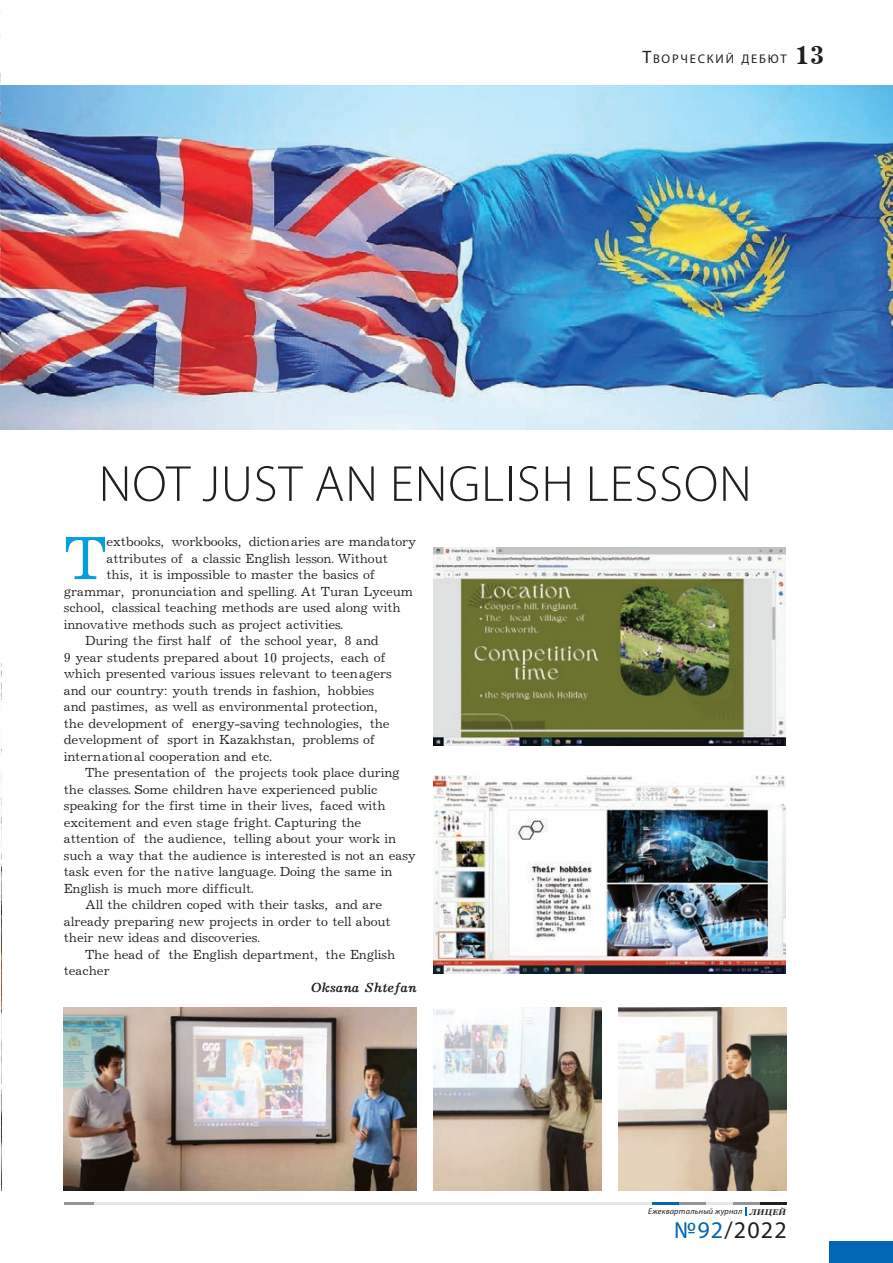
<style>
.page{position:relative;width:893px;height:1263px;background:#fff}
.page>*{position:absolute;margin:0;border:0;box-sizing:border-box;transform-origin:0 0}
.t1{font:63px "Journal";color:#069edb}
.t2{font:300 51px "Myriad Pro";letter-spacing:.02em;color:#231f20}
.t3{font:700 27px "Journal";color:#231f20}
.t4{font:24px "Myriad Pro";letter-spacing:.05em;color:#231f20}
.t5{font:13.5px "Journal";letter-spacing:-.01em;color:#231f20}
.t6{font:italic 700 13.5px "Journal";letter-spacing:-.01em;color:#231f20}
.t7{font:12.6px "Myriad Pro";letter-spacing:.145em;color:#231f20}
.t8{font:italic 8.25px "Myriad Pro";letter-spacing:.025em;color:#231f20}
.s1{font-size:18px}
.s2{font-family:"Georgia";font-weight:700}
.s3{color:#0166b3}
</style>
<div class="page">
<svg style="left:745px;top:1208px;width:2px;height:8px"></svg>
<hr style="left:94px;top:1202px;width:558px;height:3px;background:#e6e7e9">
<hr style="left:760px;top:1202px;width:27px;height:3px;background:#231f20">
<hr style="left:652px;top:1202px;width:27px;height:3px;background:#0166b3">
<hr style="left:733px;top:1202px;width:27px;height:3px;background:#939598">
<hr style="left:706px;top:1202px;width:27px;height:3px;background:#e6e7e9">
<hr style="left:679px;top:1202px;width:27px;height:3px;background:#939598">
<hr style="left:64px;top:1202px;width:30px;height:3px;background:#939598">
<div style="left:829px;top:1242px;width:64px;height:21px;background:#0166b3"></div>
<img style="left:0;top:668px;width:1px;height:523px">
<img style="left:1px;top:85px;width:892px;height:344px">
<img style="left:434px;top:547px;width:352px;height:198px">
<img style="left:434px;top:775px;width:352px;height:198px">
<img style="left:434px;top:1008px;width:168px;height:183px">
<img style="left:64px;top:1008px;width:353px;height:183px">
<img style="left:619px;top:1008px;width:168px;height:183px">
<img style="left:0;top:10px;width:1px;height:420px">
<p class="t7" style="left:642px;top:51px;width:146px"><span class="s1">Т</span>ВОРЧЕСКИЙ ДЕБЮТ</p>
<h3 class="t3" style="left:795px;top:40px;width:31px">13</h3>
<h2 class="t2" style="left:99px;top:456px;width:654px">NOT JUST AN ENGLISH LESSON</h2>
<h1 class="t1" style="left:64px;top:525px;width:45px">T</h1>
<p class="t5" style="left:107px;top:535px;width:311px">extbooks, workbooks, dictionaries are mandatory</p>
<p class="t5" style="left:107px;top:551px;width:283px">attributes of a classic English lesson. Without</p>
<p class="t5" style="left:107px;top:568px;width:270px">this, it is impossible to master the basics of</p>
<p class="t5" style="left:64px;top:584px;width:351px">grammar, pronunciation and spelling. At Turan Lyceum</p>
<p class="t5" style="left:64px;top:600px;width:338px">school, classical teaching methods are used along with</p>
<p class="t5" style="left:64px;top:617px;width:281px">innovative methods such as project activities.</p>
<p class="t5" style="left:85px;top:633px;width:295px">During the first half of the school year, 8 and</p>
<p class="t5" style="left:64px;top:650px;width:323px">9 year students prepared about 10 projects, each of</p>
<p class="t5" style="left:64px;top:666px;width:330px">which presented various issues relevant to teenagers</p>
<p class="t5" style="left:64px;top:683px;width:312px">and our country: youth trends in fashion, hobbies</p>
<p class="t5" style="left:64px;top:699px;width:315px">and pastimes, as well as environmental protection,</p>
<p class="t5" style="left:64px;top:716px;width:328px">the development of energy-saving technologies, the</p>
<p class="t5" style="left:64px;top:732px;width:313px">development of sport in Kazakhstan, problems of</p>
<p class="t5" style="left:64px;top:749px;width:210px">international cooperation and etc.</p>
<p class="t5" style="left:85px;top:765px;width:316px">The presentation of the projects took place during</p>
<p class="t5" style="left:64px;top:782px;width:315px">the classes. Some children have experienced public</p>
<p class="t5" style="left:64px;top:798px;width:323px">speaking for the first time in their lives, faced with</p>
<p class="t5" style="left:64px;top:815px;width:299px">excitement and even stage fright. Capturing the</p>
<p class="t5" style="left:64px;top:831px;width:334px">attention of the audience, telling about your work in</p>
<p class="t5" style="left:64px;top:848px;width:353px">such a way that the audience is interested is not an easy</p>
<p class="t5" style="left:64px;top:864px;width:330px">task even for the native language. Doing the same in</p>
<p class="t5" style="left:64px;top:881px;width:191px">English is much more difficult.</p>
<p class="t5" style="left:85px;top:897px;width:299px">All the children coped with their tasks, and are</p>
<p class="t5" style="left:64px;top:914px;width:328px">already preparing new projects in order to tell about</p>
<p class="t5" style="left:64px;top:930px;width:198px">their new ideas and discoveries.</p>
<p class="t5" style="left:85px;top:947px;width:312px">The head of the English department, the English</p>
<p class="t5" style="left:64px;top:963px;width:47px">teacher</p>
<p class="t6" style="left:311px;top:980px;width:107px">Oksana Shtefan</p>
<p class="t8" style="left:648px;top:1206px;width:139px">Ежеквартальный журнал <span class="s2">ЛИЦЕЙ</span></p>
<h3 class="t4" style="left:674px;top:1215px;width:114px"><span class="s3">№92</span>/2022</h3>
</div>
